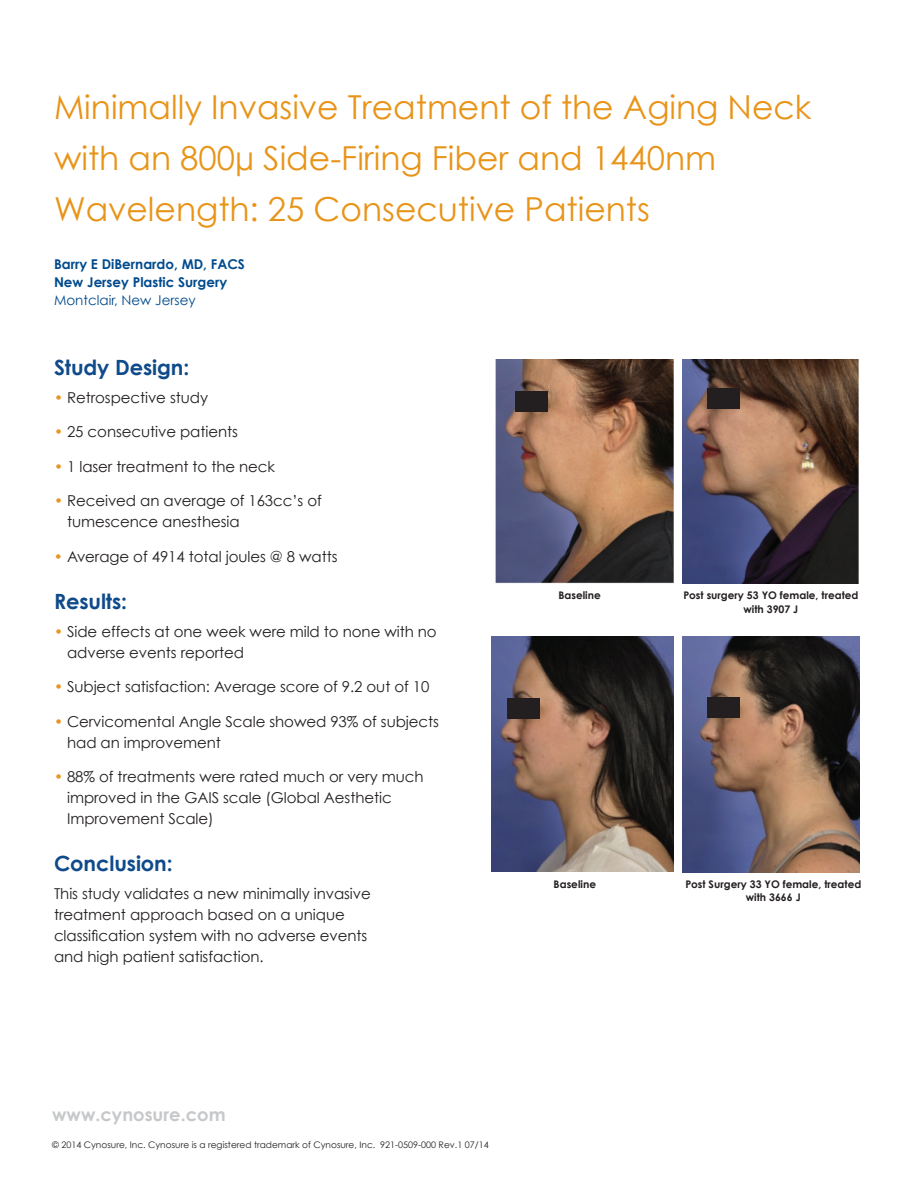
<style>
.page{position:relative;width:918px;height:1188px;background:#fff}
.page>*{position:absolute;margin:0;border:0;box-sizing:border-box;transform-origin:0 0}
.t1{font:33px/51px "Century Gothic";color:#e89418}
.t2{font:700 21px "Century Gothic";letter-spacing:-.005em;color:#0f4a8a}
.t3{font:700 18px "Century Gothic";color:#c7c8ca}
.t4{font:15px/21px "Century Gothic";letter-spacing:-.005em;color:#231f20}
.t5{font:700 13.5px/18px "Century Gothic";color:#004a8d}
.t6{font:13.5px "Century Gothic";color:#004a8d}
.t7{font:700 10.5px/13.5px "Century Gothic";color:#231f20;text-align:center}
.t8{font:9px "Century Gothic";color:#231f20}
.s1{color:#e99522}
</style>
<div class="page">
<img style="left:683px;top:637px;width:176px;height:236px">
<img style="left:491px;top:637px;width:183px;height:235px">
<img style="left:495px;top:359px;width:179px;height:224px">
<div style="left:515px;top:391px;width:33px;height:21px;background:#231f20"></div>
<img style="left:682px;top:359px;width:177px;height:224px">
<div style="left:707px;top:388px;width:33px;height:21px;background:#231f20"></div>
<div style="left:508px;top:698px;width:32px;height:21px;background:#231f20"></div>
<div style="left:707px;top:697px;width:33px;height:21px;background:#231f20"></div>
<h1 class="t1" style="left:54px;top:81px;width:759px">Minimally Invasive Treatment of the Aging Neck with an 800µ Side-Firing Fiber and 1440nm<br>Wavelength: 25 Consecutive Patients</h1>
<p class="t5" style="left:54px;top:255px;width:192px">Barry E DiBernardo, MD, FACS<br>New Jersey Plastic Surgery</p>
<p class="t6" style="left:54px;top:292px;width:143px">Montclair, New Jersey</p>
<h2 class="t2" style="left:54px;top:354px;width:137px">Study Design:</h2>
<p class="t4" style="left:54px;top:386px;width:156px"><span class="s1">•</span> Retrospective study</p>
<p class="t4" style="left:54px;top:421px;width:185px"><span class="s1">•</span> 25 consecutive patients</p>
<p class="t4" style="left:54px;top:455px;width:223px"><span class="s1">•</span> 1 laser treatment to the neck</p>
<p class="t4" style="left:67px;top:490px;width:256px;text-indent:-13px"><span class="s1">•</span> Received an average of 163cc’s of tumescence anesthesia</p>
<p class="t4" style="left:54px;top:545px;width:285px"><span class="s1">•</span> Average of 4914 total joules @ 8 watts</p>
<h2 class="t2" style="left:54px;top:588px;width:75px">Results:</h2>
<p class="t4" style="left:67px;top:620px;width:371px;text-indent:-13px"><span class="s1">•</span> Side effects at one week were mild to none with no adverse events reported</p>
<p class="t4" style="left:54px;top:676px;width:377px"><span class="s1">•</span> Subject satisfaction: Average score of 9.2 out of 10</p>
<p class="t4" style="left:67px;top:710px;width:373px;text-indent:-13px"><span class="s1">•</span> Cervicomental Angle Scale showed 93% of subjects had an improvement</p>
<p class="t4" style="left:67px;top:766px;width:358px;text-indent:-13px"><span class="s1">•</span> 88% of treatments were rated much or very much improved in the GAIS scale (Global Aesthetic<br>Improvement Scale)</p>
<h2 class="t2" style="left:54px;top:850px;width:120px">Conclusion:</h2>
<p class="t4" style="left:54px;top:883px;width:318px">This study validates a new minimally invasive treatment approach based on a unique classification system with no adverse events and high patient satisfaction.</p>
<p class="t3" style="left:52px;top:1103px;width:175px">www.cynosure.com</p>
<p class="t8" style="left:52px;top:1139px;width:438px">© 2014 Cynosure, Inc. Cynosure is a registered trademark of Cynosure, Inc. 921-0509-000 Rev.1 07/14</p>
<p class="t7" style="left:558px;top:588px;width:44px">Baseline</p>
<p class="t7" style="left:554px;top:877px;width:44px">Baseline</p>
<p class="t7" style="left:683px;top:588px;width:177px">Post surgery 53 YO female, treated with 3907 J</p>
<p class="t7" style="left:685px;top:877px;width:177px">Post Surgery 33 YO female, treated with 3666 J</p>
</div>
